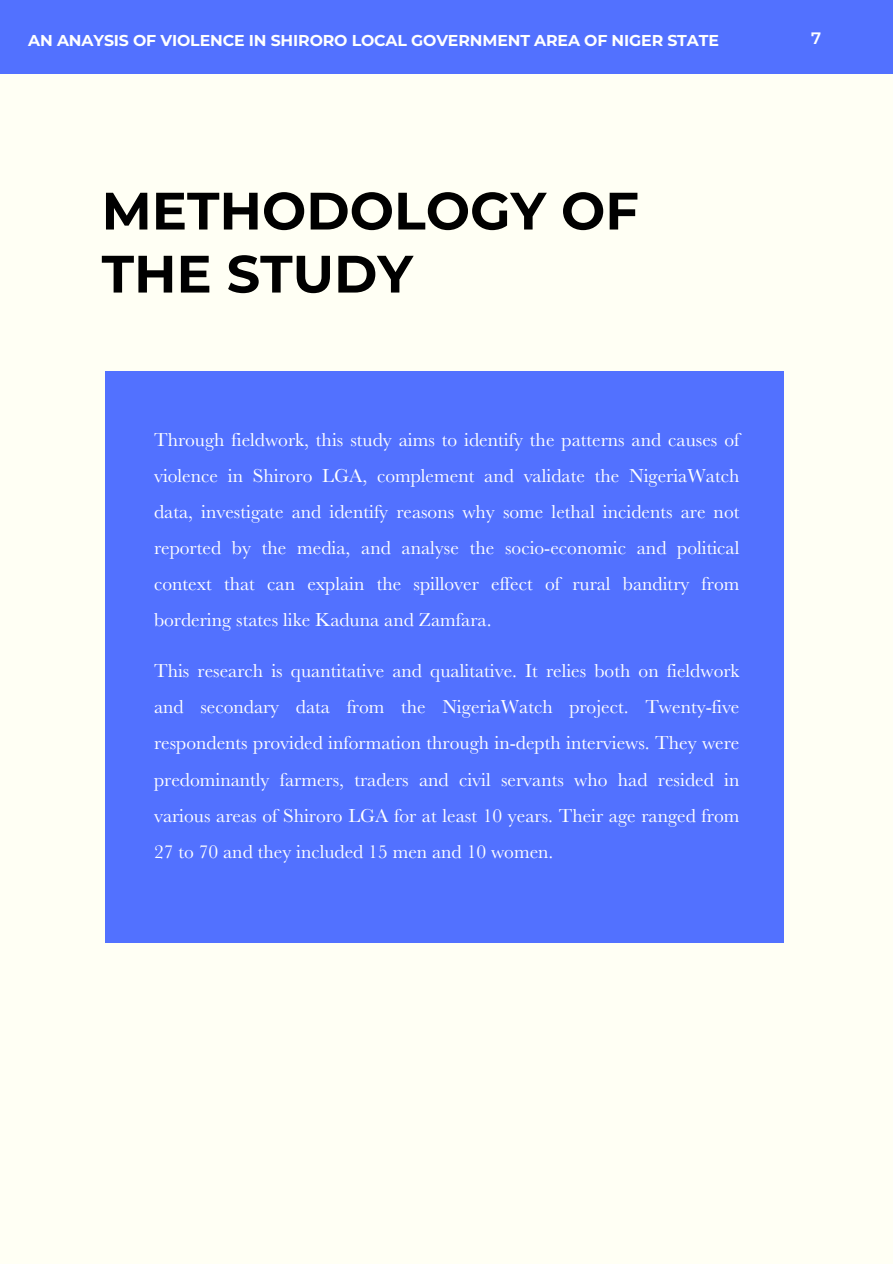
<style>
.page{position:relative;width:893px;height:1264px;background:#fff}
.page>*{position:absolute;margin:0;border:0;box-sizing:border-box;transform-origin:0 0}
.t1{font:700 52.5px/63px "Montserrat";color:#000}
.t2{font:19.5px/36px "Baskerville";color:#fff;text-align:justify}
.t3{font:600 16.5px "Montserrat";color:#fff}
.t4{font:700 15.75px "Montserrat";letter-spacing:-.01em;color:#fff}
</style>
<div class="page">
<div style="left:0;top:2px;width:892px;height:1261px;background:#fffff4"></div>
<div style="left:0;top:0;width:892px;height:74px;background:#5271ff"></div>
<div style="left:105px;top:371px;width:678px;height:572px;background:#5271ff"></div>
<p class="t4" style="left:28px;top:29px;width:692px">AN ANAYSIS OF VIOLENCE IN SHIRORO LOCAL GOVERNMENT AREA OF NIGER STATE</p>
<p class="t3" style="left:811px;top:26px;width:12px">7</p>
<h1 class="t1" style="left:102px;top:177px;width:538px">METHODOLOGY OF<br>THE STUDY</h1>
<p class="t2" style="left:154px;top:421px;width:587px">Through fieldwork, this study aims to identify the patterns and causes of violence in Shiroro LGA, complement and validate the NigeriaWatch data, investigate and identify reasons why some lethal incidents are not reported by the media, and analyse the socio-economic and political context that can explain the spillover effect of rural banditry from bordering states like Kaduna and Zamfara.</p>
<p class="t2" style="left:154px;top:653px;width:587px">This research is quantitative and qualitative. It relies both on fieldwork and secondary data from the NigeriaWatch project. Twenty-five respondents provided information through in-depth interviews. They were predominantly farmers, traders and civil servants who had resided in various areas of Shiroro LGA for at least 10 years. Their age ranged from 27 to 70 and they included 15 men and 10 women.</p>
</div>
